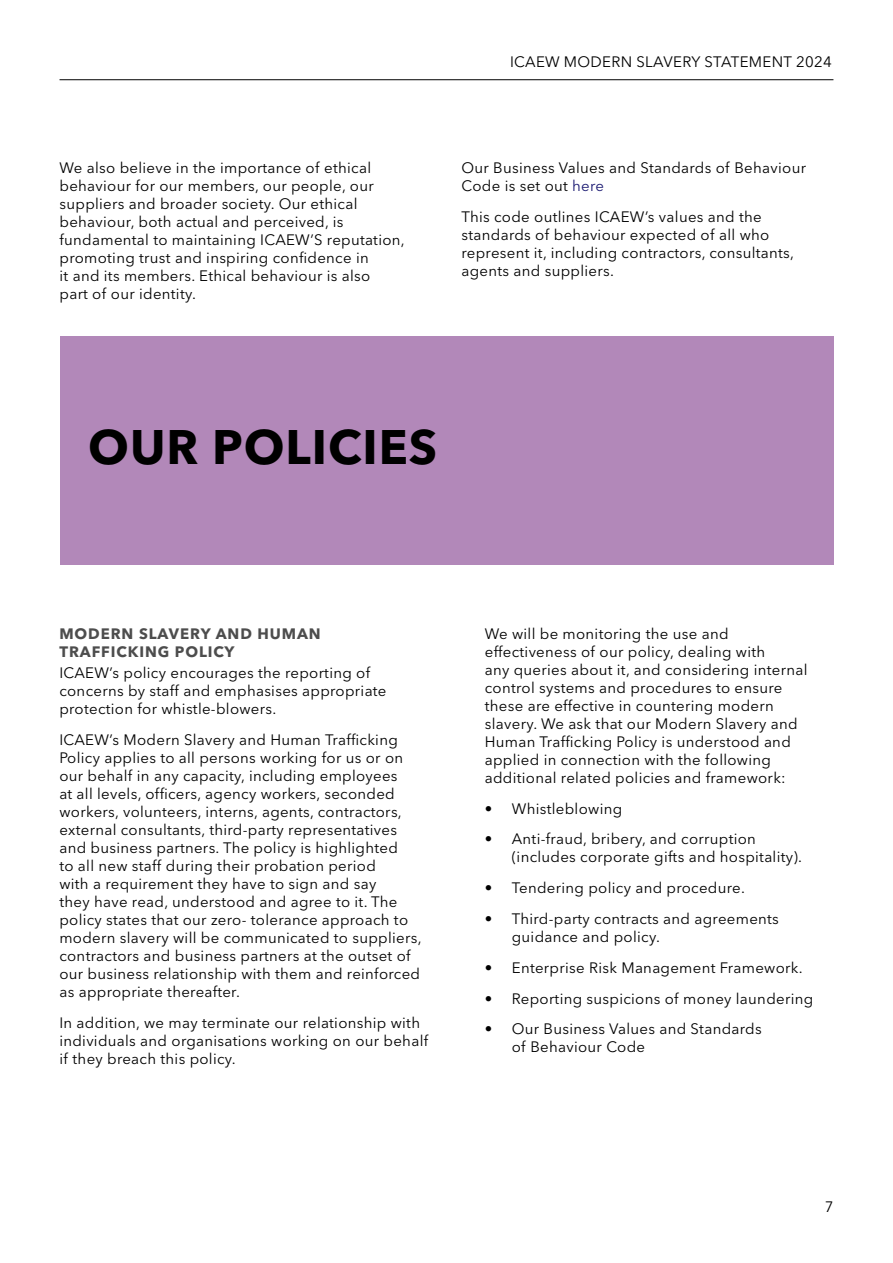
<style>
.page{position:relative;width:893px;height:1263px;background:#fff}
.page>*{position:absolute;margin:0;border:0;box-sizing:border-box;transform-origin:0 0}
.header_large_white{font:700 48px "Avenir Next LT Pro";letter-spacing:.02em;color:#000}
.body{font:15px/18px "Avenir Next LT Pro";letter-spacing:.02em;color:#000}
.subhead{font:700 15px/18px "Avenir Next LT Pro";letter-spacing:.06em;color:#4d4d4d}
.s1{color:#1d1c73}
</style>
<div class="page">
<hr style="left:60px;top:79px;width:773px;height:1px;background:#000">
<div style="left:60px;top:336px;width:773px;height:229px;background:#b288b9"></div>
<p class="body" style="left:510px;top:52px;width:323px">ICAEW MODERN SLAVERY STATEMENT 2024</p>
<p class="body" style="left:60px;top:159px;width:347px">We also believe in the importance of ethical behaviour for our members, our people, our suppliers and broader society. Our ethical behaviour, both actual and perceived, is fundamental to maintaining ICAEW’S reputation, promoting trust and inspiring confidence in<br>it and its members. Ethical behaviour is also<br>part of our identity.</p>
<p class="body" style="left:461px;top:159px;width:346px">Our Business Values and Standards of Behaviour<br>Code is set out <span class="s1">here</span></p>
<p class="body" style="left:461px;top:208px;width:334px">This code outlines ICAEW’s values and the standards of behaviour expected of all who represent it, including contractors, consultants, agents and suppliers.</p>
<p class="header_large_white" style="left:88px;top:418px;width:350px">OUR POLICIES</p>
<p class="subhead" style="left:59px;top:625px;width:263px">MODERN SLAVERY AND HUMAN<br>TRAFFICKING POLICY</p>
<p class="body" style="left:59px;top:664px;width:329px">ICAEW’s policy encourages the reporting of concerns by staff and emphasises appropriate protection for whistle-blowers.</p>
<p class="body" style="left:59px;top:731px;width:364px">ICAEW’s Modern Slavery and Human Trafficking Policy applies to all persons working for us or on our behalf in any capacity, including employees<br>at all levels, officers, agency workers, seconded workers, volunteers, interns, agents, contractors, external consultants, third-party representatives and business partners. The policy is highlighted<br>to all new staff during their probation period<br>with a requirement they have to sign and say<br>they have read, understood and agree to it. The policy states that our zero- tolerance approach to modern slavery will be communicated to suppliers, contractors and business partners at the outset of our business relationship with them and reinforced as appropriate thereafter.</p>
<p class="body" style="left:59px;top:1013px;width:370px">In addition, we may terminate our relationship with individuals and organisations working on our behalf if they breach this policy.</p>
<p class="body" style="left:485px;top:625px;width:324px">We will be monitoring the use and effectiveness of our policy, dealing with<br>any queries about it, and considering internal control systems and procedures to ensure these are effective in countering modern slavery. We ask that our Modern Slavery and Human Trafficking Policy is understood and applied in connection with the following additional related policies and framework:</p>
<p class="body" style="left:485px;top:799px;width:139px">• Whistleblowing</p>
<p class="body" style="left:512px;top:830px;width:292px;text-indent:-27px">• Anti-fraud, bribery, and corruption (includes corporate gifts and hospitality).</p>
<p class="body" style="left:485px;top:879px;width:262px">• Tendering policy and procedure.</p>
<p class="body" style="left:512px;top:910px;width:269px;text-indent:-27px">• Third-party contracts and agreements guidance and policy.</p>
<p class="body" style="left:485px;top:958px;width:319px">• Enterprise Risk Management Framework.</p>
<p class="body" style="left:485px;top:989px;width:330px">• Reporting suspicions of money laundering</p>
<p class="body" style="left:512px;top:1020px;width:251px;text-indent:-27px">• Our Business Values and Standards of Behaviour Code</p>
<p class="body" style="left:825px;top:1197px;width:10px">7</p>
</div>
